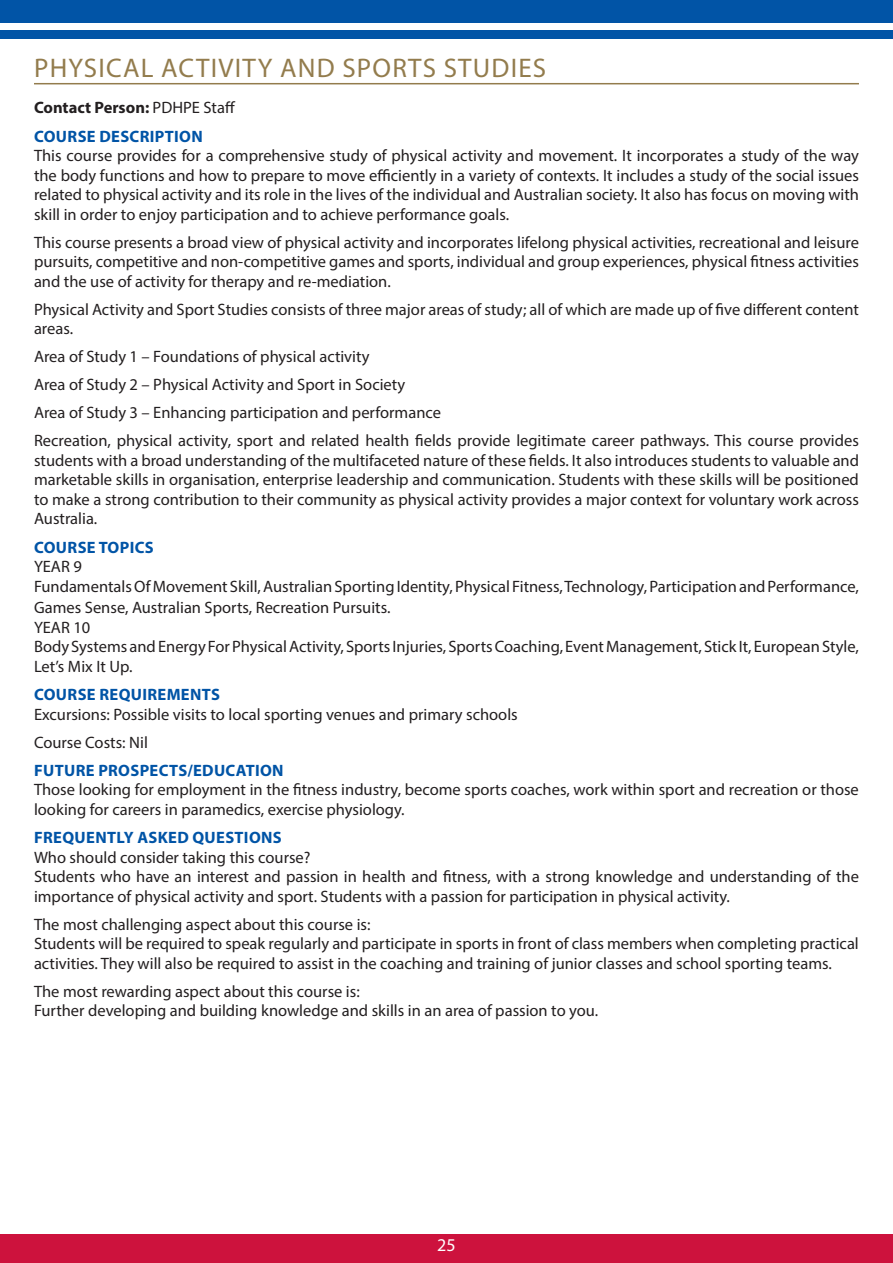
<style>
.page{position:relative;width:893px;height:1263px;background:#fff}
.page>*{position:absolute;margin:0;border:0;box-sizing:border-box;transform-origin:0 0}
.Heading_1{font:27px "Myriad Pro";letter-spacing:.045em;color:#937c4d}
.t1{font:18px "Myriad Pro";color:#fff}
.Paragraph_Body{font:16.5px/19.5px "Myriad Pro";color:#231f20}
.Paragrapaph_Semi_bol{font:16.5px "Myriad Pro";color:#231f20}
.Sub_Head_10{font:700 16.5px "Myriad Pro";letter-spacing:.02em;color:#0154a6}
.Paragraph_Body-2{font:700 16.5px "Myriad Pro";color:#231f20}
.s1{font-weight:400}
</style>
<div class="page">
<div style="left:0;top:1234px;width:893px;height:29px;background:#cd123d"></div>
<div style="left:0;top:0;width:893px;height:22px;background:#0154a6"></div>
<div style="left:0;top:31px;width:893px;height:8px;background:#0154a6"></div>
<hr style="left:34px;top:83px;width:825px;height:1px;background:#937c4d">
<p class="Heading_1" style="left:34px;top:51px;width:513px">PHYSICAL ACTIVITY AND SPORTS STUDIES</p>
<p class="Paragraph_Body-2" style="left:34px;top:97px;width:203px">Contact Person: <span class="s1">PDHPE Staff</span></p>
<p class="Sub_Head_10" style="left:34px;top:125px;width:170px">COURSE DESCRIPTION</p>
<p class="Paragraph_Body" style="left:34px;top:146px;width:827px;text-align:justify">This course provides for a comprehensive study of physical activity and movement. It incorporates a study of the way the body functions and how to prepare to move efficiently in a variety of contexts. It includes a study of the social issues related to physical activity and its role in the lives of the individual and Australian society. It also has focus on moving with skill in order to enjoy participation and to achieve performance goals.</p>
<p class="Paragraph_Body" style="left:34px;top:232px;width:826px;text-align:justify">This course presents a broad view of physical activity and incorporates lifelong physical activities, recreational and leisure pursuits, competitive and non-competitive games and sports, individual and group experiences, physical fitness activities and the use of activity for therapy and re-mediation.</p>
<p class="Paragraph_Body" style="left:34px;top:299px;width:826px">Physical Activity and Sport Studies consists of three major areas of study; all of which are made up of five different content areas.</p>
<p class="Paragraph_Body" style="left:34px;top:347px;width:337px">Area of Study 1 – Foundations of physical activity</p>
<p class="Paragraph_Body" style="left:34px;top:375px;width:373px">Area of Study 2 – Physical Activity and Sport in Society</p>
<p class="Paragraph_Body" style="left:34px;top:403px;width:408px">Area of Study 3 – Enhancing participation and performance</p>
<p class="Paragraph_Body" style="left:34px;top:431px;width:826px;text-align:justify">Recreation, physical activity, sport and related health fields provide legitimate career pathways. This course provides students with a broad understanding of the multifaceted nature of these fields. It also introduces students to valuable and marketable skills in organisation, enterprise leadership and communication. Students with these skills will be positioned to make a strong contribution to their community as physical activity provides a major context for voluntary work across Australia.</p>
<p class="Sub_Head_10" style="left:34px;top:536px;width:121px">COURSE TOPICS</p>
<p class="Paragrapaph_Semi_bol" style="left:34px;top:556px;width:49px">YEAR 9</p>
<p class="Paragraph_Body" style="left:34px;top:575px;width:826px;line-height:21.6px">Fundamentals Of Movement Skill, Australian Sporting Identity, Physical Fitness, Technology, Participation and Performance,<br>Games Sense, Australian Sports, Recreation Pursuits.</p>
<p class="Paragrapaph_Semi_bol" style="left:34px;top:617px;width:58px">YEAR 10</p>
<p class="Paragraph_Body" style="left:34px;top:637px;width:826px">Body Systems and Energy For Physical Activity, Sports Injuries, Sports Coaching, Event Management, Stick It, European Style,<br>Let’s Mix It Up.</p>
<p class="Sub_Head_10" style="left:34px;top:684px;width:187px">COURSE REQUIREMENTS</p>
<p class="Paragraph_Body" style="left:34px;top:704px;width:485px">Excursions: Possible visits to local sporting venues and primary schools</p>
<p class="Paragraph_Body" style="left:34px;top:732px;width:115px">Course Costs: Nil</p>
<p class="Sub_Head_10" style="left:34px;top:759px;width:251px">FUTURE PROSPECTS/EDUCATION</p>
<p class="Paragraph_Body" style="left:34px;top:780px;width:826px">Those looking for employment in the fitness industry, become sports coaches, work within sport and recreation or those looking for careers in paramedics, exercise physiology.</p>
<p class="Sub_Head_10" style="left:34px;top:827px;width:249px">FREQUENTLY ASKED QUESTIONS</p>
<p class="Paragrapaph_Semi_bol" style="left:34px;top:847px;width:278px">Who should consider taking this course?</p>
<p class="Paragraph_Body" style="left:34px;top:867px;width:826px">Students who have an interest and passion in health and fitness, with a strong knowledge and understanding of the importance of physical activity and sport. Students with a passion for participation in physical activity.</p>
<p class="Paragrapaph_Semi_bol" style="left:34px;top:914px;width:338px">The most challenging aspect about this course is:</p>
<p class="Paragraph_Body" style="left:34px;top:934px;width:826px">Students will be required to speak regularly and participate in sports in front of class members when completing practical activities. They will also be required to assist in the coaching and training of junior classes and school sporting teams.</p>
<p class="Paragrapaph_Semi_bol" style="left:34px;top:981px;width:327px">The most rewarding aspect about this course is:</p>
<p class="Paragraph_Body" style="left:34px;top:1001px;width:566px">Further developing and building knowledge and skills in an area of passion to you.</p>
<p class="t1" style="left:437px;top:1233px;width:20px">25</p>
</div>
